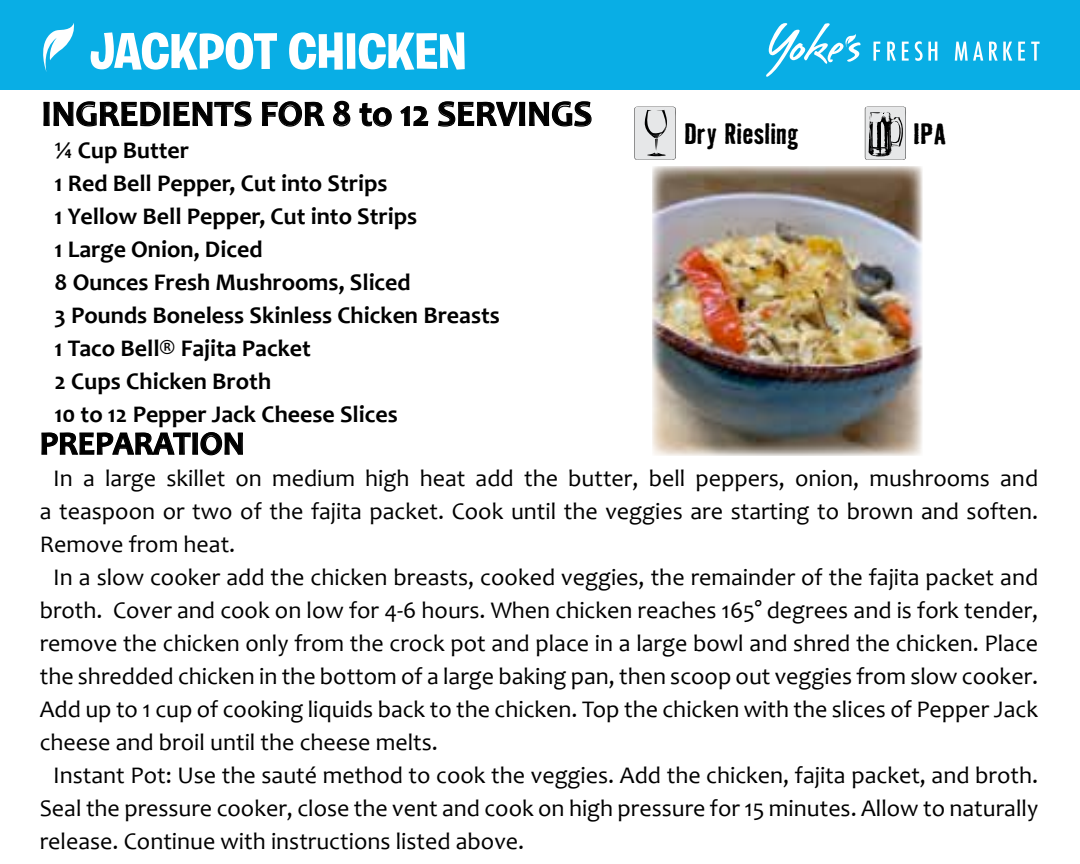
<style>
.page{position:relative;width:1080px;height:864px;background:#fff}
.page>*{position:absolute;margin:0;border:0;box-sizing:border-box;transform-origin:0 0}
.t1{font:700 51px "Burbank Big";color:#fff}
.t2{font:700 36px "Candara";color:#000}
.t3{font:700 33px "Candara";color:#000}
.t4{font:700 27px "Badhouse";color:#000}
.t5{font:24px "Candara";color:#000}
.t6{font:700 24px/33px "Candara";color:#000}
</style>
<div class="page">
<div style="left:0;top:0;width:1080px;height:90px;background:#09aee5"></div>
<svg style="left:766px;top:23px;width:95px;height:54px"></svg>
<svg style="left:874px;top:42px;width:6px;height:19px"></svg>
<svg style="left:887px;top:42px;width:9px;height:19px"></svg>
<svg style="left:902px;top:42px;width:7px;height:19px"></svg>
<svg style="left:915px;top:41px;width:22px;height:20px"></svg>
<svg style="left:955px;top:42px;width:28px;height:19px"></svg>
<svg style="left:989px;top:42px;width:23px;height:19px"></svg>
<svg style="left:1018px;top:42px;width:7px;height:19px"></svg>
<svg style="left:1031px;top:42px;width:9px;height:19px"></svg>
<svg style="left:43px;top:23px;width:31px;height:49px"></svg>
<svg style="left:41px;top:432px;width:202px;height:24px"></svg>
<svg style="left:865px;top:107px;width:41px;height:53px;background:#a3a3a4"></svg>
<svg style="left:634px;top:107px;width:42px;height:53px;background:#cdcecf"></svg>
<svg style="left:43px;top:101px;width:209px;height:26px"></svg>
<svg style="left:262px;top:101px;width:63px;height:26px"></svg>
<svg style="left:333px;top:100px;width:18px;height:27px"></svg>
<svg style="left:359px;top:103px;width:33px;height:24px"></svg>
<svg style="left:400px;top:106px;width:29px;height:20px"></svg>
<svg style="left:438px;top:101px;width:154px;height:26px"></svg>
<img style="left:652px;top:166px;width:270px;height:290px">
<h1 class="t1" style="left:90px;top:20px;width:378px">JACKPOT CHICKEN</h1>
<h2 class="t2" style="left:42px;top:92px;width:552px">INGREDIENTS FOR 8 to 12 SERVINGS</h2>
<p class="t6" style="left:55px;top:133px;width:447px">¼ Cup Butter<br>1 Red Bell Pepper, Cut into Strips<br>1 Yellow Bell Pepper, Cut into Strips<br>1 Large Onion, Diced<br>8 Ounces Fresh Mushrooms, Sliced<br>3 Pounds Boneless Skinless Chicken Breasts<br>1 Taco Bell® Fajita Packet<br>2 Cups Chicken Broth<br>10 to 12 Pepper Jack Cheese Slices</p>
<p class="t4" style="left:684px;top:114px;width:116px">Dry Riesling</p>
<p class="t4" style="left:914px;top:114px;width:34px">IPA</p>
<h3 class="t3" style="left:40px;top:424px;width:207px">PREPARATION</h3>
<p class="t5" style="left:53px;top:463px;width:986px">In a large skillet on medium high heat add the butter, bell peppers, onion, mushrooms and</p>
<p class="t5" style="left:40px;top:496px;width:1000px">a teaspoon or two of the fajita packet. Cook until the veggies are starting to brown and soften.</p>
<p class="t5" style="left:40px;top:529px;width:197px">Remove from heat.</p>
<p class="t5" style="left:53px;top:562px;width:987px">In a slow cooker add the chicken breasts, cooked veggies, the remainder of the fajita packet and</p>
<p class="t5" style="left:40px;top:595px;width:1000px">broth. Cover and cook on low for 4-6 hours. When chicken reaches 165° degrees and is fork tender,</p>
<p class="t5" style="left:40px;top:628px;width:1000px">remove the chicken only from the crock pot and place in a large bowl and shred the chicken. Place</p>
<p class="t5" style="left:40px;top:661px;width:1000px">the shredded chicken in the bottom of a large baking pan, then scoop out veggies from slow cooker.</p>
<p class="t5" style="left:40px;top:694px;width:1000px">Add up to 1 cup of cooking liquids back to the chicken. Top the chicken with the slices of Pepper Jack</p>
<p class="t5" style="left:40px;top:727px;width:400px">cheese and broil until the cheese melts.</p>
<p class="t5" style="left:53px;top:760px;width:986px">Instant Pot: Use the sauté method to cook the veggies. Add the chicken, fajita packet, and broth.</p>
<p class="t5" style="left:40px;top:793px;width:1000px">Seal the pressure cooker, close the vent and cook on high pressure for 15 minutes. Allow to naturally</p>
<p class="t5" style="left:40px;top:826px;width:486px">release. Continue with instructions listed above.</p>
</div>
